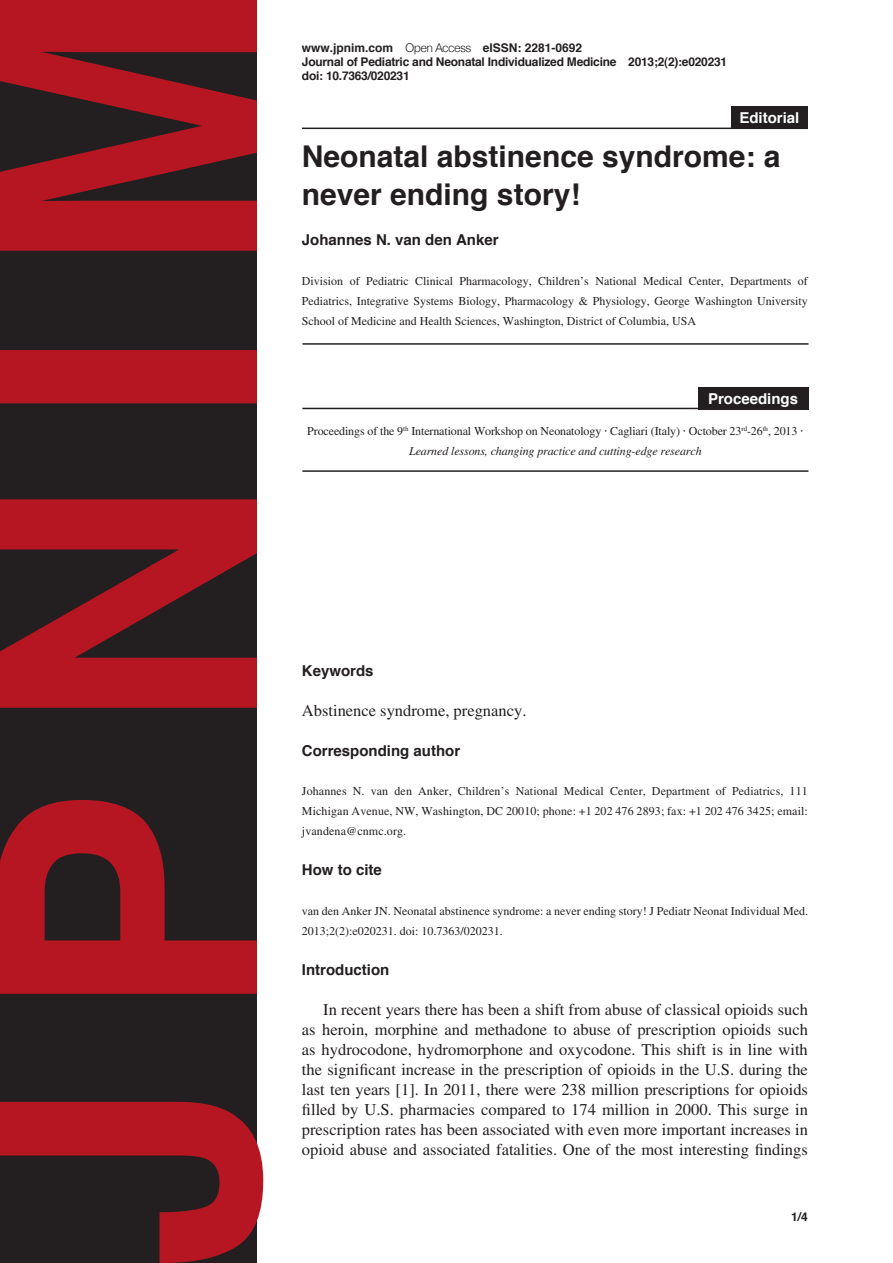
<style>
.page{position:relative;width:893px;height:1263px;background:#fff}
.page>*{position:absolute;margin:0;border:0;box-sizing:border-box;transform-origin:0 0}
.Heading1{font:700 30px/38.2px "Helvetica";color:#231f20}
.Body1{font:16.5px/20px "Times LT Std";color:#231f20;text-align:justify}
.Body2{font:16.5px "Times LT Std";color:#231f20}
.Heading2{font:700 15px "Helvetica";color:#231f20}
.Article_Description{font:700 15px "Helvetica";color:#fff}
.Body3{font:12px/20px "Times LT Std";color:#231f20;text-align:justify}
.Footer_Right{font:700 12px "Helvetica";letter-spacing:-.02em;color:#231f20}
.Footer_Right-2{font:700 12px "Helvetica";color:#231f20}
.Page_Right{font:700 12px "Helvetica";color:#231f20}
.s1{font-weight:300}
.s2{font-family:"Helvetica"}
.s3{font-style:italic}
</style>
<div class="page">
<svg style="left:0;top:0;width:263px;height:1263px;background:#662025"></svg>
<hr style="left:302px;top:128px;width:506px;height:1px;background:#231f20">
<div style="left:731px;top:106px;width:77px;height:22px;background:#231f20"></div>
<hr style="left:302px;top:343px;width:506px;height:2px;background:#231f20">
<hr style="left:302px;top:470px;width:506px;height:2px;background:#231f20">
<hr style="left:302px;top:408px;width:506px;height:1px;background:#231f20">
<div style="left:698px;top:387px;width:110px;height:22px;background:#231f20"></div>
<p class="Footer_Right-2" style="left:302px;top:38px;width:282px">www.jpnim.com <span class="s1">Open Access</span> eISSN: 2281-0692</p>
<p class="Footer_Right" style="left:302px;top:52px;width:427px">Journal of Pediatric and Neonatal Individualized Medicine 2013;2(2):e020231</p>
<p class="Footer_Right" style="left:302px;top:66px;width:109px">doi: 10.7363/020231</p>
<p class="Article_Description" style="left:739px;top:105px;width:62px">Editorial</p>
<p class="Heading1" style="left:302px;top:138px;width:480px">Neonatal abstinence syndrome: a never ending story!</p>
<p class="Heading2" style="left:302px;top:228px;width:198px">Johannes N. van den Anker</p>
<p class="Body3" style="left:302px;top:271px;width:508px">Division of Pediatric Clinical Pharmacology, Children’s National Medical Center, Departments of Pediatrics, Integrative Systems Biology, Pharmacology &amp; Physiology, George Washington University School of Medicine and Health Sciences, Washington, District of Columbia, USA</p>
<p class="Article_Description" style="left:708px;top:386px;width:92px">Proceedings</p>
<p class="Body3" style="left:307px;top:421px;width:498px;text-align:center">Proceedings of the 9<sup>th</sup> International Workshop on Neonatology <span class="s2">·</span> Cagliari (Italy) <span class="s2">·</span> October 23<sup>rd</sup>-26<sup>th</sup>, 2013 <span class="s2">·<br></span><span class="s3">Learned lessons, changing practice and cutting-edge research</span></p>
<p class="Heading2" style="left:302px;top:658px;width:73px">Keywords</p>
<p class="Body2" style="left:302px;top:701px;width:226px">Abstinence syndrome, pregnancy.</p>
<p class="Heading2" style="left:302px;top:738px;width:160px">Corresponding author</p>
<p class="Body3" style="left:302px;top:781px;width:508px">Johannes N. van den Anker, Children’s National Medical Center, Department of Pediatrics, 111<br>Michigan Avenue, NW, Washington, DC 20010; phone: +1 202 476 2893; fax: +1 202 476 3425; email: jvandena@cnmc.org.</p>
<p class="Heading2" style="left:302px;top:858px;width:82px">How to cite</p>
<p class="Body3" style="left:302px;top:901px;width:508px">van den Anker JN. Neonatal abstinence syndrome: a never ending story! J Pediatr Neonat Individual Med.<br>2013;2(2):e020231. doi: 10.7363/020231.</p>
<p class="Heading2" style="left:302px;top:957px;width:89px">Introduction</p>
<p class="Body1" style="left:302px;top:999px;width:508px;text-indent:21px">In recent years there has been a shift from abuse of classical opioids such as heroin, morphine and methadone to abuse of prescription opioids such as hydrocodone, hydromorphone and oxycodone. This shift is in line with the significant increase in the prescription of opioids in the U.S. during the last ten years [1]. In 2011, there were 238 million prescriptions for opioids filled by U.S. pharmacies compared to 174 million in 2000. This surge in prescription rates has been associated with even more important increases in opioid abuse and associated fatalities. One of the most interesting findings</p>
<p class="Page_Right" style="left:791px;top:1207px;width:18px">1/4</p>
</div>
